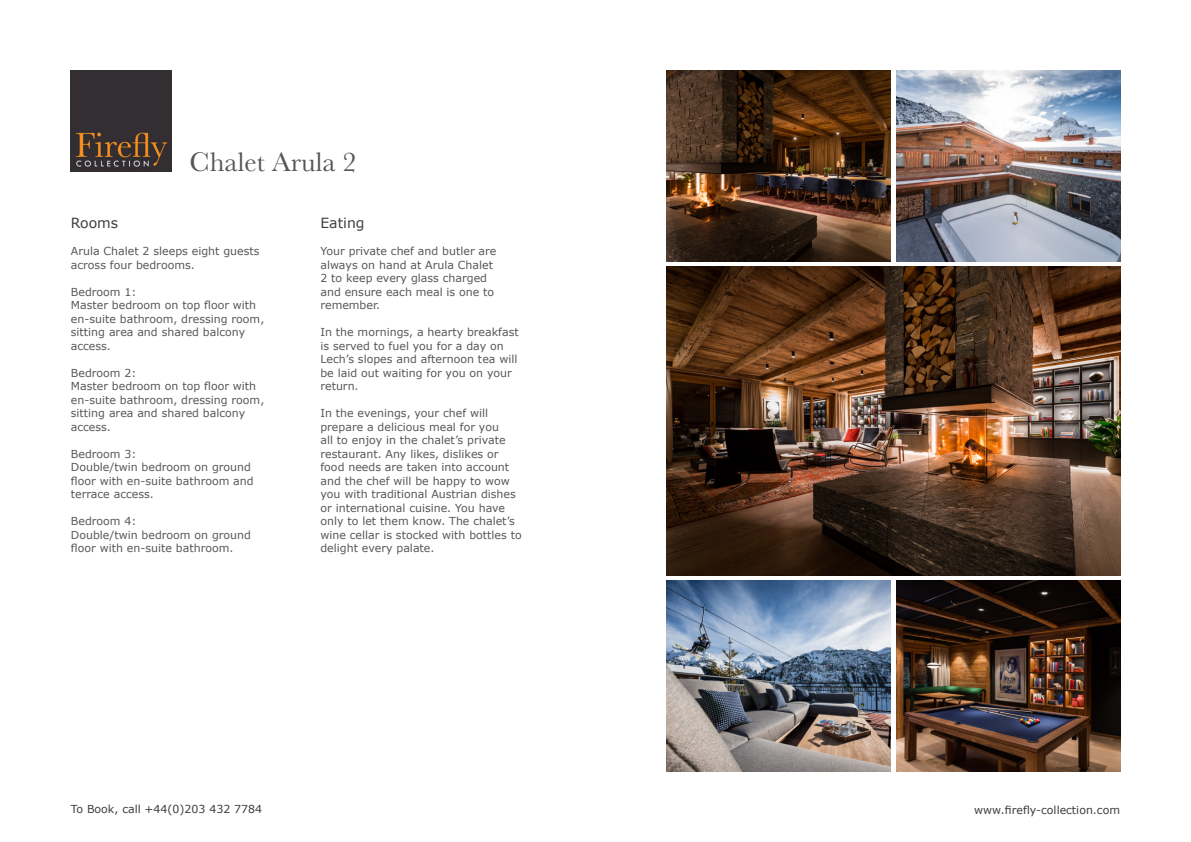
<style>
.page{position:relative;width:1191px;height:842px;background:#fff}
.page>*{position:absolute;margin:0;border:0;box-sizing:border-box;transform-origin:0 0}
.t1{font:28px "Baskerville";color:#575657}
.t2{font:14px "Verdana";color:#3e3e3f}
.t3{font:11px/13.5px "Verdana";color:#57585a}
.t4{font:11px "Verdana";color:#3e3e3f}
</style>
<div class="page">
<img style="left:71px;top:71px;width:101px;height:101px">
<img style="left:666px;top:267px;width:454px;height:308px">
<img style="left:896px;top:581px;width:224px;height:190px">
<img style="left:666px;top:581px;width:224px;height:190px">
<img style="left:666px;top:71px;width:224px;height:190px">
<img style="left:896px;top:71px;width:224px;height:190px">
<p class="t1" style="left:190px;top:144px;width:168px">Chalet Arula 2</p>
<p class="t2" style="left:71px;top:214px;width:49px">Rooms</p>
<p class="t3" style="left:71px;top:244px;width:190px">Arula Chalet 2 sleeps eight guests across four bedrooms.</p>
<p class="t3" style="left:71px;top:285px;width:67px">Bedroom 1:</p>
<p class="t3" style="left:71px;top:298px;width:195px">Master bedroom on top floor with en-suite bathroom, dressing room, sitting area and shared balcony access.</p>
<p class="t3" style="left:71px;top:366px;width:67px">Bedroom 2:</p>
<p class="t3" style="left:71px;top:379px;width:195px">Master bedroom on top floor with en-suite bathroom, dressing room, sitting area and shared balcony access.</p>
<p class="t3" style="left:71px;top:447px;width:67px">Bedroom 3:</p>
<p class="t3" style="left:71px;top:460px;width:184px">Double/twin bedroom on ground floor with en-suite bathroom and terrace access.</p>
<p class="t3" style="left:71px;top:514px;width:67px">Bedroom 4:</p>
<p class="t3" style="left:71px;top:528px;width:182px">Double/twin bedroom on ground floor with en-suite bathroom.</p>
<p class="t2" style="left:320px;top:214px;width:46px">Eating</p>
<p class="t3" style="left:320px;top:244px;width:177px">Your private chef and butler are always on hand at Arula Chalet<br>2 to keep every glass charged and ensure each meal is one to remember.</p>
<p class="t3" style="left:320px;top:325px;width:200px">In the mornings, a hearty breakfast is served to fuel you for a day on<br>Lech’s slopes and afternoon tea will be laid out waiting for you on your return.</p>
<p class="t3" style="left:320px;top:406px;width:203px">In the evenings, your chef will prepare a delicious meal for you<br>all to enjoy in the chalet’s private restaurant. Any likes, dislikes or food needs are taken into account and the chef will be happy to wow you with traditional Austrian dishes or international cuisine. You have only to let them know. The chalet’s wine cellar is stocked with bottles to delight every palate.</p>
<p class="t4" style="left:71px;top:801px;width:193px">To Book, call +44(0)203 432 7784</p>
<p class="t4" style="left:974px;top:802px;width:147px">www.firefly-collection.com</p>
</div>
